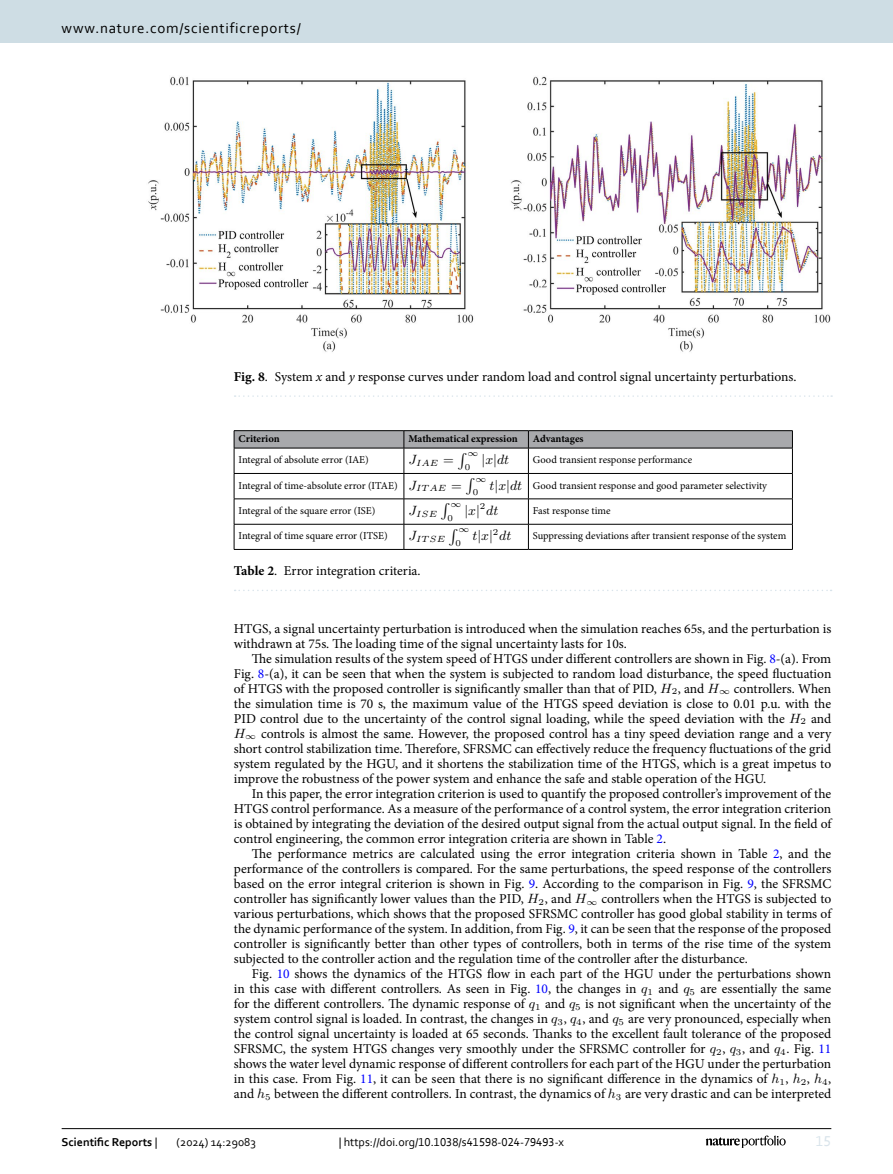
<style>
.page{position:relative;width:893px;height:1174px;background:#fff}
.page>*{position:absolute;margin:0;border:0;box-sizing:border-box;transform-origin:0 0}
.t1{font:15px "Corbel";letter-spacing:.05em;color:#000}
.t2{font:15px "LM Math Extension 10";color:#000}
.t3{font:15px "Corbel";color:#d9e4eb}
.Body_Text_Indent{font:13.5px/15px "Minion Pro";color:#000;text-align:justify}
.Figure_Caption{font:13.5px "Minion Pro";color:#000}
.Table_Caption{font:13.5px "Minion Pro";color:#000}
.t4{font:13.5px "LM Math Italic 9";letter-spacing:.14em;color:#000}
.t5{font:12px "Corbel";color:#000}
.t6{font:700 12px "Corbel";color:#000}
.Table_Body{font:10.5px "Minion Pro";color:#000}
.Table_Head{font:700 10.5px "Minion Pro";color:#000}
.t7{font:9px "LM Math Italic 6";letter-spacing:.075em;color:#000}
.s1{font-weight:700}
.s2{font-style:italic}
.s3{color:#00f}
.s4{font-family:"LM Math Italic 9"}
.s5{font-weight:400}
</style>
<div class="page">
<hr style="left:234px;top:430px;width:170px;height:1px;background:#000">
<hr style="left:404px;top:430px;width:124px;height:1px;background:#000">
<hr style="left:528px;top:430px;width:265px;height:1px;background:#000">
<hr style="left:404px;top:549px;width:124px;height:1px;background:#000">
<hr style="left:528px;top:549px;width:265px;height:1px;background:#000">
<hr style="left:234px;top:549px;width:170px;height:1px;background:#000">
<svg style="left:235px;top:589px;width:597px;height:2px"></svg>
<img style="left:148px;top:76px;width:683px;height:276px">
<svg style="left:235px;top:395px;width:597px;height:2px"></svg>
<hr style="left:62px;top:1128px;width:769px;height:1px;background:#000">
<svg style="left:706px;top:1135px;width:80px;height:12px"></svg>
<div style="left:0;top:0;width:893px;height:43px;background:#cedde4"></div>
<svg style="left:234px;top:431px;width:559px;height:118px"></svg>
<p class="t1" style="left:62px;top:18px;width:241px">www.nature.com/scientificreports/</p>
<p class="Figure_Caption" style="left:234px;top:367px;width:564px"><span class="s1">Fig. 8</span>. System <span class="s2">x</span> and <span class="s2">y</span> response curves under random load and control signal uncertainty perturbations.</p>
<p class="Table_Head" style="left:239px;top:431px;width:43px">Criterion</p>
<p class="Table_Head" style="left:408px;top:431px;width:111px">Mathematical expression</p>
<p class="Table_Head" style="left:533px;top:431px;width:52px">Advantages</p>
<p class="Table_Body" style="left:239px;top:453px;width:132px">Integral of absolute error (IAE)</p>
<p class="t7" style="left:408px;top:459px;width:47px"><sup>J</sup>IAE <sup>=</sup></p>
<p class="t2" style="left:458px;top:438px;width:22px">∫ ∞</p>
<p class="t4" style="left:465px;top:454px;width:46px"><sub>0</sub> xdt</p>
<p class="Table_Body" style="left:533px;top:453px;width:161px">Good transient response performance</p>
<p class="Table_Body" style="left:239px;top:478px;width:161px">Integral of time-absolute error (ITAE)</p>
<p class="t7" style="left:408px;top:484px;width:55px"><sup>J</sup>ITAE <sup>=</sup></p>
<p class="t2" style="left:466px;top:464px;width:22px">∫ ∞</p>
<p class="t4" style="left:473px;top:479px;width:51px"><sub>0</sub> txdt</p>
<p class="Table_Body" style="left:533px;top:478px;width:236px">Good transient response and good parameter selectivity</p>
<p class="Table_Body" style="left:239px;top:504px;width:138px">Integral of the square error (ISE)</p>
<p class="t7" style="left:408px;top:510px;width:30px"><sup>J</sup>ISE</p>
<p class="t2" style="left:440px;top:489px;width:22px">∫ ∞</p>
<p class="t4" style="left:448px;top:505px;width:52px"><sub>0</sub> x <sup>2</sup>dt</p>
<p class="Table_Body" style="left:533px;top:504px;width:79px">Fast response time</p>
<p class="Table_Body" style="left:239px;top:529px;width:151px">Integral of time square error (ITSE)</p>
<p class="t7" style="left:408px;top:535px;width:38px"><sup>J</sup>ITSE</p>
<p class="t2" style="left:448px;top:514px;width:22px">∫ ∞</p>
<p class="t4" style="left:456px;top:530px;width:57px"><sub>0</sub> tx<sup>2</sup>dt</p>
<p class="Table_Body" style="left:533px;top:529px;width:255px">Suppressing deviations after transient response of the system</p>
<p class="Table_Caption" style="left:234px;top:562px;width:188px"><span class="s1">Table 2</span>. Error integration criteria.</p>
<p class="Body_Text_Indent" style="left:234px;top:621px;width:599px">HTGS, a signal uncertainty perturbation is introduced when the simulation reaches 65s, and the perturbation is withdrawn at 75s. The loading time of the signal uncertainty lasts for 10s.</p>
<p class="Body_Text_Indent" style="left:234px;top:651px;width:599px;text-indent:18px">The simulation results of the system speed of HTGS under different controllers are shown in Fig. <span class="s3">8</span>-(a). From Fig. <span class="s3">8</span>-(a), it can be seen that when the system is subjected to random load disturbance, the speed fluctuation of HTGS with the proposed controller is significantly smaller than that of PID, <span class="s4">H</span><sub>2</sub>, and <span class="s4">H</span>∞ controllers. When the simulation time is 70 s, the maximum value of the HTGS speed deviation is close to 0.01 p.u. with the PID control due to the uncertainty of the control signal loading, while the speed deviation with the <span class="s4">H</span><sub>2</sub> and</p>
<p class="Body_Text_Indent" style="left:234px;top:726px;width:599px"><span class="s4">H</span>∞ controls is almost the same. However, the proposed control has a tiny speed deviation range and a very</p>
<p class="Body_Text_Indent" style="left:234px;top:741px;width:599px">short control stabilization time. Therefore, SFRSMC can effectively reduce the frequency fluctuations of the grid system regulated by the HGU, and it shortens the stabilization time of the HTGS, which is a great impetus to improve the robustness of the power system and enhance the safe and stable operation of the HGU.</p>
<p class="Body_Text_Indent" style="left:234px;top:786px;width:599px;text-indent:18px">In this paper, the error integration criterion is used to quantify the proposed controller’s improvement of the HTGS control performance. As a measure of the performance of a control system, the error integration criterion is obtained by integrating the deviation of the desired output signal from the actual output signal. In the field of control engineering, the common error integration criteria are shown in Table <span class="s3">2</span>.</p>
<p class="Body_Text_Indent" style="left:234px;top:846px;width:599px;text-indent:18px">The performance metrics are calculated using the error integration criteria shown in Table <span class="s3">2</span>, and the performance of the controllers is compared. For the same perturbations, the speed response of the controllers based on the error integral criterion is shown in Fig. <span class="s3">9</span>. According to the comparison in Fig. <span class="s3">9</span>, the SFRSMC controller has significantly lower values than the PID, <span class="s4">H</span><sub>2</sub>, and <span class="s4">H</span>∞ controllers when the HTGS is subjected to various perturbations, which shows that the proposed SFRSMC controller has good global stability in terms of the dynamic performance of the system. In addition, from Fig. <span class="s3">9</span>, it can be seen that the response of the proposed controller is significantly better than other types of controllers, both in terms of the rise time of the system subjected to the controller action and the regulation time of the controller after the disturbance.</p>
<p class="Body_Text_Indent" style="left:234px;top:966px;width:599px;text-indent:18px">Fig. <span class="s3">10</span> shows the dynamics of the HTGS flow in each part of the HGU under the perturbations shown in this case with different controllers. As seen in Fig. <span class="s3">10</span>, the changes in <span class="s4">q</span><sub>1</sub> and <span class="s4">q</span><sub>5</sub> are essentially the same for the different controllers. The dynamic response of <span class="s4">q</span><sub>1</sub> and <span class="s4">q</span><sub>5</sub> is not significant when the uncertainty of the system control signal is loaded. In contrast, the changes in <span class="s4">q</span><sub>3</sub>, <span class="s4">q</span><sub>4</sub>, and <span class="s4">q</span><sub>5</sub> are very pronounced, especially when the control signal uncertainty is loaded at 65 seconds. Thanks to the excellent fault tolerance of the proposed SFRSMC, the system HTGS changes very smoothly under the SFRSMC controller for <span class="s4">q</span><sub>2</sub>, <span class="s4">q</span><sub>3</sub>, and <span class="s4">q</span><sub>4</sub>. Fig. <span class="s3">11 </span>shows the water level dynamic response of different controllers for each part of the HGU under the perturbation in this case. From Fig. <span class="s3">11</span>, it can be seen that there is no significant difference in the dynamics of <span class="s4">h</span><sub>1</sub>, <span class="s4">h</span><sub>2</sub>, <span class="s4">h</span><sub>4</sub>, and <span class="s4">h</span><sub>5</sub> between the different controllers. In contrast, the dynamics of <span class="s4">h</span><sub>3</sub> are very drastic and can be interpreted</p>
<p class="t6" style="left:62px;top:1134px;width:97px">Scientific Reports <span class="s5">|</span></p>
<p class="t5" style="left:177px;top:1134px;width:81px">(2024) 14:29083</p>
<p class="t5" style="left:339px;top:1134px;width:227px">| https://doi.org/10.1038/s41598-024-79493-x</p>
<p class="t3" style="left:816px;top:1132px;width:17px">15</p>
</div>
